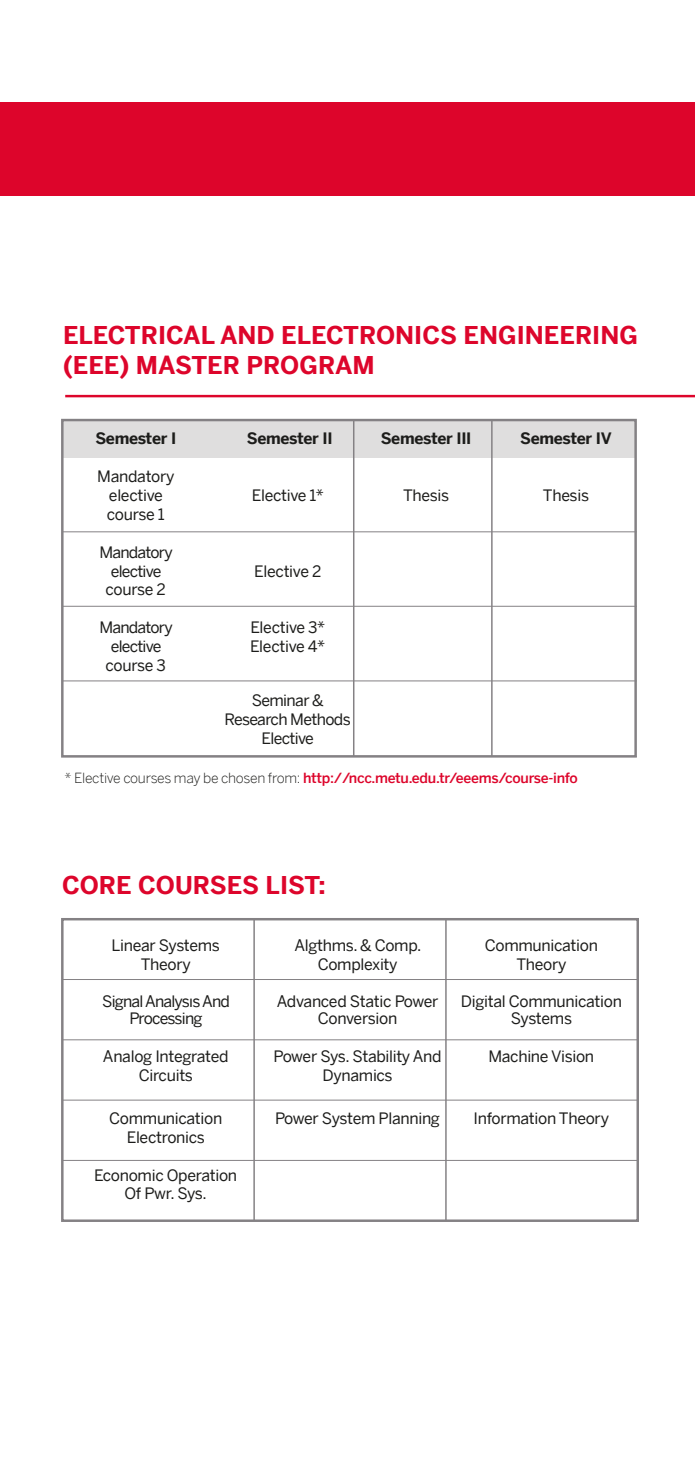
<style>
.page{position:relative;width:695px;height:1474px;background:#fff}
.page>*{position:absolute;margin:0;border:0;box-sizing:border-box;transform-origin:0 0}
.t1{font:24.5px/29.4px "Benton Sans TRU Bol";color:#dd052b}
.t2{font:15.75px/17.5px "Benton Sans TRU Reg";letter-spacing:-.02em;color:#1d1d1b;text-align:center}
.t3{font:15.75px/18.9px "Benton Sans TRU Reg";letter-spacing:-.05em;color:#1d1d1b;text-align:center}
.t4{font:15.75px "Benton Sans TRU Bol";letter-spacing:-.02em;color:#1d1d1b}
.t5{font:15.75px/18.9px "Benton Sans TRU Reg";letter-spacing:-.04em;color:#1d1d1b;text-align:center}
.t6{font:15.75px "Benton Sans TRU Reg";letter-spacing:-.06em;color:#1d1d1b}
.t7{font:14px "Benton Sans TRU Med";letter-spacing:-.02em;color:#dd052b}
.s1{font-family:"Benton Sans TRU Lig";color:#1d1d1b}
</style>
<div class="page">
<div style="left:61px;top:918px;width:578px;height:303px;border:2px solid #848184"></div>
<hr style="left:62px;top:979px;width:575px;height:1px;background:#848184">
<hr style="left:62px;top:1039px;width:575px;height:1px;background:#848184">
<hr style="left:62px;top:1099px;width:575px;height:1px;background:#848184">
<hr style="left:62px;top:1160px;width:575px;height:1px;background:#848184">
<hr style="left:445px;top:919px;width:1px;height:301px;background:#848184">
<hr style="left:253px;top:919px;width:2px;height:301px;background:#848184">
<div style="left:62px;top:420px;width:573px;height:37px;background:#dfdede"></div>
<div style="left:61px;top:419px;width:575px;height:338px;border:2px solid #848184"></div>
<hr style="left:62px;top:531px;width:574px;height:1px;background:#848184">
<hr style="left:62px;top:606px;width:574px;height:1px;background:#848184">
<hr style="left:62px;top:680px;width:574px;height:1px;background:#848184">
<hr style="left:62px;top:756px;width:574px;height:1px;background:#848184">
<hr style="left:353px;top:420px;width:1px;height:336px;background:#848184">
<hr style="left:491px;top:420px;width:1px;height:336px;background:#848184">
<hr style="left:65px;top:395px;width:629px;height:2px;background:#dd052b">
<div style="left:0;top:102px;width:694px;height:93px;background:#dd052b"></div>
<h1 class="t1" style="left:63px;top:320px;width:576px">ELECTRICAL AND ELECTRONICS ENGINEERING (EEE) MASTER PROGRAM</h1>
<p class="t4" style="left:95px;top:429px;width:82px">Semester I</p>
<p class="t4" style="left:247px;top:429px;width:87px">Semester II</p>
<p class="t4" style="left:381px;top:429px;width:92px">Semester III</p>
<p class="t4" style="left:520px;top:429px;width:93px">Semester IV</p>
<p class="t2" style="left:97px;top:467px;width:79px;line-height:18.9px">Mandatory elective</p>
<p class="t2" style="left:252px;top:486px;width:74px">Elective 1*</p>
<p class="t2" style="left:403px;top:486px;width:48px">Thesis</p>
<p class="t2" style="left:543px;top:486px;width:48px">Thesis</p>
<p class="t2" style="left:107px;top:505px;width:59px">course 1</p>
<p class="t3" style="left:99px;top:542px;width:75px">Mandatory elective</p>
<p class="t2" style="left:254px;top:562px;width:69px">Elective 2</p>
<p class="t2" style="left:106px;top:581px;width:62px">course 2</p>
<p class="t3" style="left:99px;top:618px;width:75px">Mandatory</p>
<p class="t2" style="left:250px;top:618px;width:76px">Elective 3*</p>
<p class="t3" style="left:111px;top:637px;width:52px">elective</p>
<p class="t2" style="left:250px;top:637px;width:77px">Elective 4*</p>
<p class="t2" style="left:105px;top:656px;width:62px">course 3</p>
<p class="t5" style="left:224px;top:690px;width:128px">Seminar &amp;<br>Research Methods<br>Elective</p>
<p class="t7" style="left:64px;top:769px;width:515px"><span class="s1">* Elective courses may be chosen from:</span> http://ncc.metu.edu.tr/eeems/course-info</p>
<h1 class="t1" style="left:62px;top:870px;width:265px">CORE COURSES LIST:</h1>
<p class="t2" style="left:111px;top:936px;width:110px">Linear Systems</p>
<p class="t2" style="left:294px;top:936px;width:128px">Algthms. &amp; Comp.</p>
<p class="t2" style="left:485px;top:936px;width:115px">Communication</p>
<p class="t2" style="left:141px;top:955px;width:52px">Theory</p>
<p class="t2" style="left:318px;top:955px;width:81px">Complexity</p>
<p class="t2" style="left:516px;top:955px;width:52px">Theory</p>
<p class="t3" style="left:102px;top:991px;width:129px">Signal Analysıs And</p>
<p class="t2" style="left:277px;top:992px;width:163px">Advanced Static Power</p>
<p class="t2" style="left:461px;top:992px;width:162px">Digital Communication</p>
<p class="t6" style="left:129px;top:1009px;width:74px">Processing</p>
<p class="t2" style="left:318px;top:1009px;width:81px">Conversion</p>
<p class="t2" style="left:510px;top:1009px;width:63px">Systems</p>
<p class="t2" style="left:103px;top:1047px;width:127px">Analog Integrated</p>
<p class="t2" style="left:273px;top:1047px;width:169px">Power Sys. Stability And</p>
<p class="t2" style="left:488px;top:1047px;width:107px">Machine Vision</p>
<p class="t2" style="left:139px;top:1066px;width:56px">Circuits</p>
<p class="t2" style="left:322px;top:1066px;width:72px">Dynamics</p>
<p class="t2" style="left:109px;top:1109px;width:115px">Communication</p>
<p class="t2" style="left:275px;top:1109px;width:166px">Power System Planning</p>
<p class="t2" style="left:473px;top:1109px;width:137px">Information Theory</p>
<p class="t2" style="left:127px;top:1128px;width:80px">Electronics</p>
<p class="t2" style="left:94px;top:1166px;width:145px">Economic Operation<br>Of Pwr. Sys.</p>
</div>
